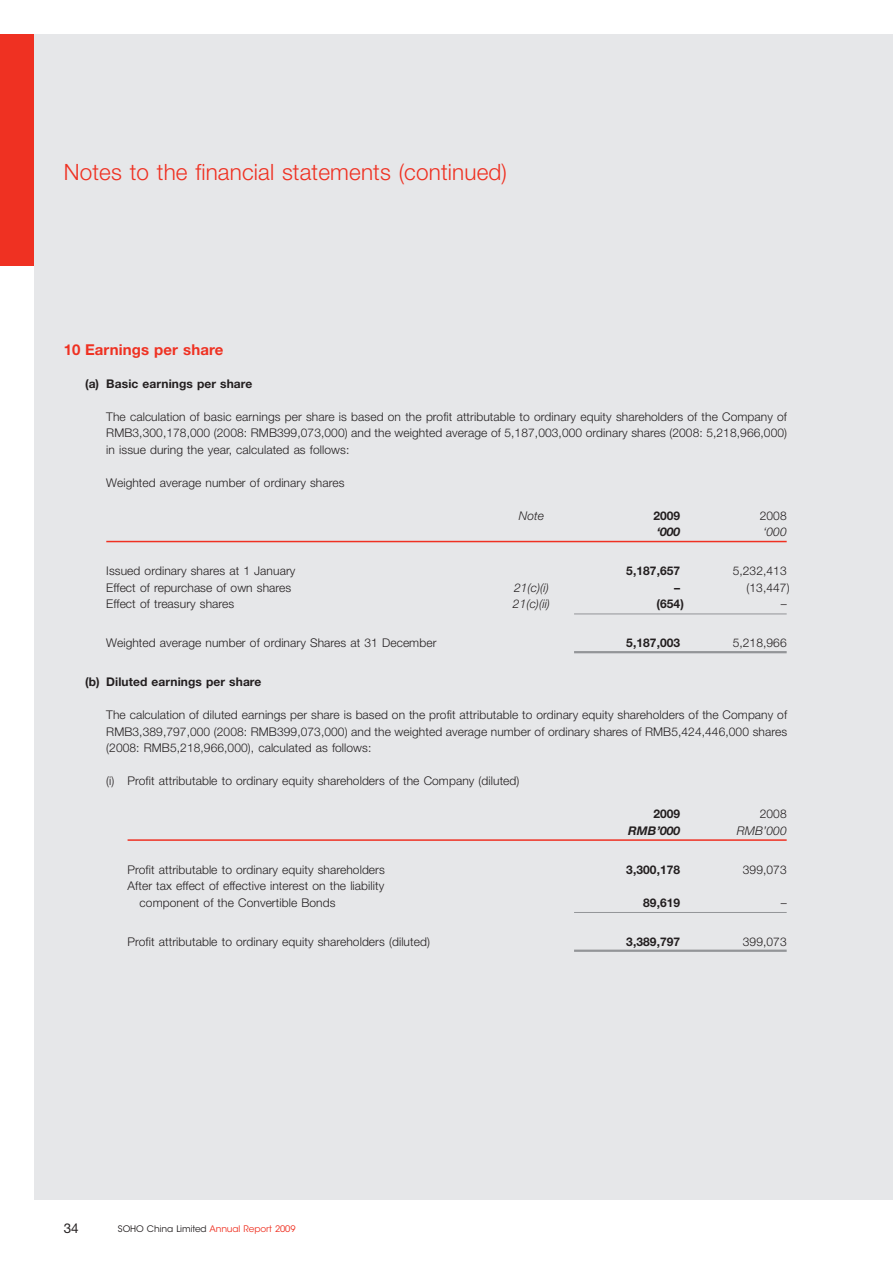
<style>
.page{position:relative;width:893px;height:1263px;background:#fff}
.page>*{position:absolute;margin:0;border:0;box-sizing:border-box;transform-origin:0 0}
.t1{font:300 22.5px "Helvetica Neue LT Std";letter-spacing:.005em;color:#ef3122}
.t2{font:700 15px "Helvetica Neue LT Std";letter-spacing:.005em;color:#ef3122}
.t3{font:13.5px "Helvetica Neue LT Std";color:#231f20}
.t4{font:300 12px/16.5px "Helvetica Neue LT Std";letter-spacing:.005em;color:#231f20;text-align:justify}
.t5{font:700 12px "Helvetica Neue LT Std";letter-spacing:.005em;color:#231f20}
.t6{font:italic 300 12px "Helvetica Neue LT Std";letter-spacing:.005em;color:#231f20}
.t7{font:italic 700 12px "Helvetica Neue LT Std";letter-spacing:.005em;color:#231f20}
.t8{font:9px "ITC Avant Garde Std";letter-spacing:-.01em;color:#231f20}
.s1{color:#ef3122}
</style>
<div class="page">
<div style="left:0;top:34px;width:34px;height:231px;background:#ef3122"></div>
<div style="left:34px;top:34px;width:859px;height:1165px;background:#e6e7e9"></div>
<hr style="left:106px;top:541px;width:681px;height:1px;background:#ef3122">
<hr style="left:574px;top:613px;width:213px;height:1px;background:#939598">
<hr style="left:574px;top:651px;width:213px;height:2px;background:#939598">
<hr style="left:128px;top:839px;width:659px;height:2px;background:#ef3122">
<hr style="left:574px;top:912px;width:213px;height:1px;background:#939598">
<hr style="left:574px;top:949px;width:213px;height:3px;background:#939598">
<p class="t1" style="left:64px;top:158px;width:445px">Notes to the financial statements (continued)</p>
<p class="t2" style="left:64px;top:340px;width:161px">10 Earnings per share</p>
<p class="t5" style="left:85px;top:376px;width:169px">(a) Basic earnings per share</p>
<p class="t4" style="left:106px;top:408px;width:682px">The calculation of basic earnings per share is based on the profit attributable to ordinary equity shareholders of the Company of RMB3,300,178,000 (2008: RMB399,073,000) and the weighted average of 5,187,003,000 ordinary shares (2008: 5,218,966,000) in issue during the year, calculated as follows:</p>
<p class="t4" style="left:106px;top:474px;width:240px">Weighted average number of ordinary shares</p>
<p class="t6" style="left:519px;top:508px;width:27px">Note</p>
<p class="t5" style="left:653px;top:508px;width:28px">2009</p>
<p class="t4" style="left:760px;top:507px;width:28px">2008</p>
<p class="t7" style="left:657px;top:525px;width:25px">‘000</p>
<p class="t6" style="left:763px;top:525px;width:25px">‘000</p>
<p class="t4" style="left:106px;top:562px;width:191px">Issued ordinary shares at 1 January</p>
<p class="t5" style="left:626px;top:564px;width:56px">5,187,657</p>
<p class="t4" style="left:733px;top:562px;width:56px">5,232,413</p>
<p class="t4" style="left:106px;top:579px;width:187px">Effect of repurchase of own shares</p>
<p class="t6" style="left:514px;top:580px;width:36px">21(c)(i)</p>
<p class="t5" style="left:674px;top:580px;width:7px">–</p>
<p class="t4" style="left:746px;top:579px;width:45px">(13,447)</p>
<p class="t4" style="left:106px;top:595px;width:130px">Effect of treasury shares</p>
<p class="t6" style="left:513px;top:597px;width:39px">21(c)(ii)</p>
<p class="t5" style="left:656px;top:597px;width:29px">(654 )</p>
<p class="t4" style="left:781px;top:595px;width:7px">–</p>
<p class="t4" style="left:106px;top:634px;width:332px">Weighted average number of ordinary Shares at 31 December</p>
<p class="t5" style="left:626px;top:636px;width:56px">5,187,003</p>
<p class="t4" style="left:733px;top:634px;width:56px">5,218,966</p>
<p class="t5" style="left:85px;top:675px;width:178px">(b) Diluted earnings per share</p>
<p class="t4" style="left:106px;top:706px;width:682px">The calculation of diluted earnings per share is based on the profit attributable to ordinary equity shareholders of the Company of RMB3,389,797,000 (2008: RMB399,073,000) and the weighted average number of ordinary shares of RMB5,424,446,000 shares (2008: RMB5,218,966,000), calculated as follows:</p>
<p class="t4" style="left:106px;top:772px;width:415px">(i) Profit attributable to ordinary equity shareholders of the Company (diluted)</p>
<p class="t5" style="left:653px;top:807px;width:28px">2009</p>
<p class="t4" style="left:760px;top:805px;width:28px">2008</p>
<p class="t7" style="left:628px;top:823px;width:54px">RMB’000</p>
<p class="t6" style="left:737px;top:823px;width:51px">RMB’000</p>
<p class="t4" style="left:128px;top:861px;width:259px">Profit attributable to ordinary equity shareholders</p>
<p class="t5" style="left:626px;top:862px;width:56px">3,300,178</p>
<p class="t4" style="left:743px;top:861px;width:45px">399,073</p>
<p class="t4" style="left:140px;top:877px;width:246px;text-indent:-12px">After tax effect of effective interest on the liability component of the Convertible Bonds</p>
<p class="t5" style="left:643px;top:895px;width:39px">89,619</p>
<p class="t4" style="left:781px;top:894px;width:7px">–</p>
<p class="t4" style="left:128px;top:933px;width:304px">Profit attributable to ordinary equity shareholders (diluted)</p>
<p class="t5" style="left:626px;top:934px;width:56px">3,389,797</p>
<p class="t4" style="left:743px;top:933px;width:45px">399,073</p>
<p class="t3" style="left:64px;top:1220px;width:17px">34</p>
<p class="t8" style="left:118px;top:1223px;width:179px">SOHO China Limited <span class="s1">Annual Report 2009</span></p>
</div>
